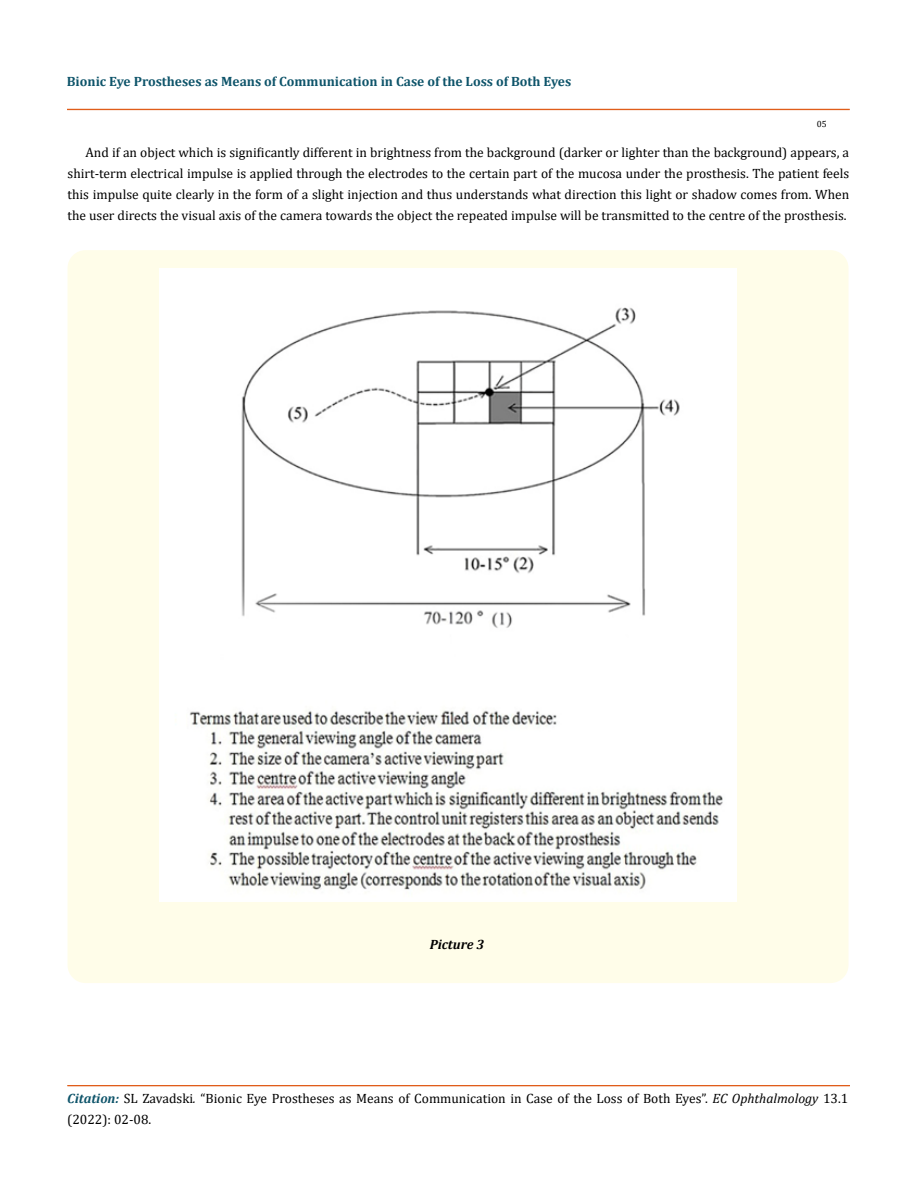
<style>
.page{position:relative;width:917px;height:1190px;background:#fff}
.page>*{position:absolute;margin:0;border:0;box-sizing:border-box;transform-origin:0 0}
.t1{font:13.5px/21px "Cambria";color:#000}
.t2{font:700 13.5px "Cambria";color:#0e546a}
.t3{font:italic 700 13.5px "Cambria";color:#000}
.t4{font:9px "Cambria";color:#000}
.s1{font-weight:700;font-style:italic;color:#0e546a}
.s2{font-style:italic}
</style>
<div class="page">
<div style="left:67px;top:109px;width:782px;height:1px;border:1px solid #e05d1a"></div>
<div style="left:68px;top:1085px;width:781px;height:1px;border:1px solid #e05d1a"></div>
<div style="left:68px;top:250px;width:780px;height:733px;background:#fffde9;border-radius:18px"></div>
<img style="left:160px;top:269px;width:576px;height:632px">
<p class="t2" style="left:67px;top:72px;width:506px">Bionic Eye Prostheses as Means of Communication in Case of the Loss of Both Eyes</p>
<p class="t4" style="left:816px;top:118px;width:11px">05</p>
<p class="t1" style="left:68px;top:142px;width:783px;text-align:justify;text-indent:18px">And if an object which is significantly different in brightness from the background (darker or lighter than the background) appears, a shirt-term electrical impulse is applied through the electrodes to the certain part of the mucosa under the prosthesis. The patient feels this impulse quite clearly in the form of a slight injection and thus understands what direction this light or shadow comes from. When the user directs the visual axis of the camera towards the object the repeated impulse will be transmitted to the centre of the prosthesis.</p>
<p class="t3" style="left:430px;top:934px;width:56px">Picture 3</p>
<p class="t1" style="left:67px;top:1087px;width:782px"><span class="s1">Citation:</span> SL Zavadski<span class="s2">.</span> “Bionic Eye Prostheses as Means of Communication in Case of the Loss of Both Eyes”. <span class="s2">EC Ophthalmology</span> 13.1 (2022): 02-08.</p>
</div>
